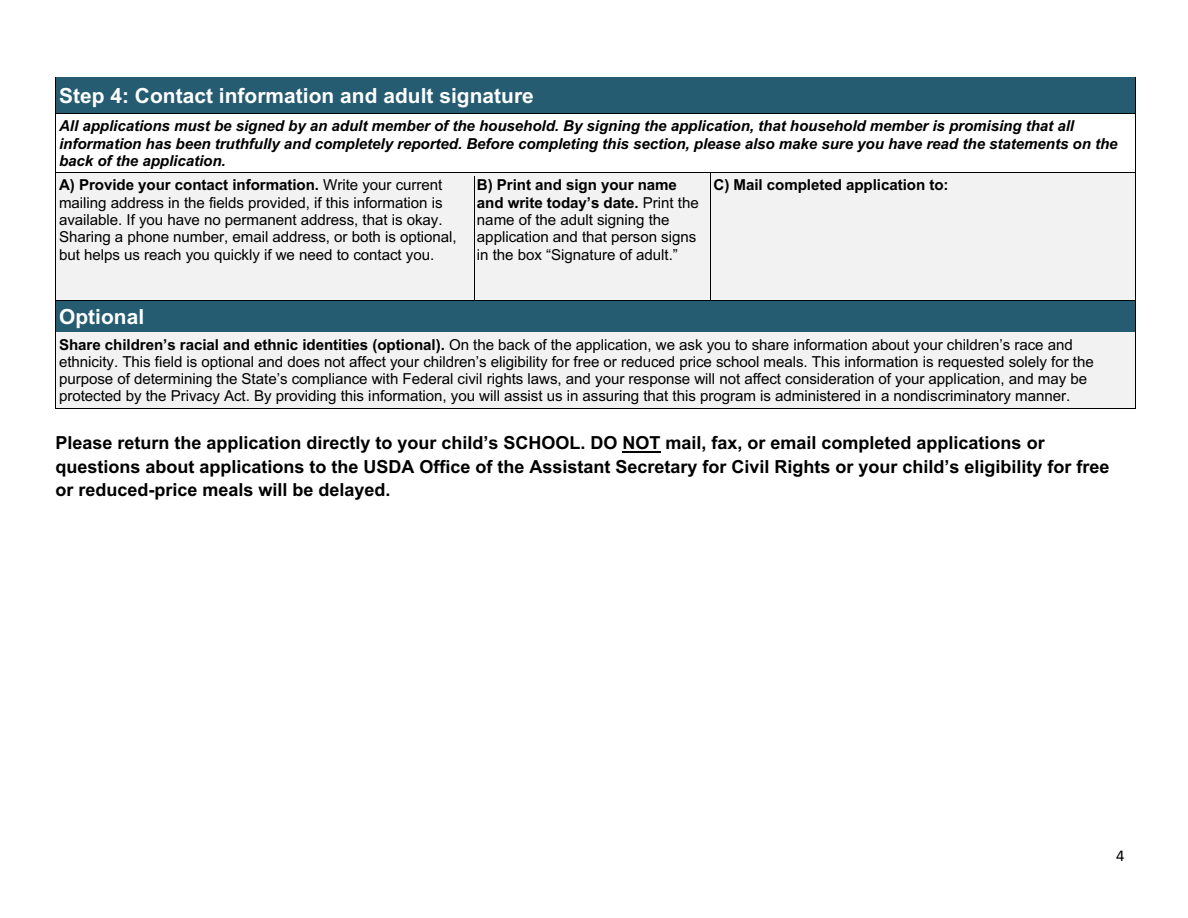
<style>
.page{position:relative;width:1188px;height:918px;background:#fff}
.page>*{position:absolute;margin:0;border:0;box-sizing:border-box;transform-origin:0 0}
.t1{font:700 20.85px "Arial";letter-spacing:.005em;color:#fff}
.t2{font:700 18px/23.7px "Arial";color:#000}
.t3{font:16.5px "Calibri";color:#000}
.t4{font:15.15px/17.2px "Arial";letter-spacing:-.005em;color:#000}
.t5{font:italic 700 15.15px/17.2px "Arial";letter-spacing:-.005em;color:#000}
.t6{font:700 15.15px "Arial";letter-spacing:-.005em;color:#000}
.s1{font-weight:700}
</style>
<div class="page">
<div style="left:56px;top:173px;width:417px;height:128px;background:#f2f2f2"></div>
<div style="left:474px;top:173px;width:236px;height:128px;background:#f2f2f2"></div>
<div style="left:59px;top:336px;width:1074px;height:17px;background:#f2f2f2"></div>
<div style="left:59px;top:353px;width:1074px;height:17px;background:#f2f2f2"></div>
<div style="left:59px;top:370px;width:1074px;height:17px;background:#f2f2f2"></div>
<div style="left:59px;top:387px;width:1074px;height:18px;background:#f2f2f2"></div>
<div style="left:56px;top:77px;width:1079px;height:36px;background:#265c72"></div>
<hr style="left:55px;top:81px;width:1px;height:32px;background:#000">
<hr style="left:1135px;top:81px;width:1px;height:32px;background:#000">
<hr style="left:56px;top:113px;width:1079px;height:1px;background:#000">
<hr style="left:55px;top:117px;width:1px;height:55px;background:#000">
<hr style="left:1135px;top:117px;width:1px;height:55px;background:#000">
<div style="left:711px;top:173px;width:424px;height:128px;background:#f2f2f2"></div>
<hr style="left:56px;top:172px;width:418px;height:1px;background:#000">
<hr style="left:56px;top:173px;width:418px;height:3px;background:#f2f2f2">
<hr style="left:474px;top:172px;width:236px;height:1px;background:#000">
<hr style="left:711px;top:172px;width:424px;height:1px;background:#000">
<hr style="left:56px;top:297px;width:418px;height:3px;background:#f2f2f2">
<hr style="left:55px;top:176px;width:1px;height:124px;background:#000">
<hr style="left:474px;top:176px;width:1px;height:124px;background:#000">
<hr style="left:710px;top:176px;width:1px;height:124px;background:#000">
<hr style="left:1135px;top:176px;width:1px;height:124px;background:#000">
<div style="left:56px;top:301px;width:1079px;height:31px;background:#265c72"></div>
<hr style="left:56px;top:300px;width:418px;height:1px;background:#000">
<hr style="left:474px;top:300px;width:236px;height:1px;background:#000">
<hr style="left:711px;top:300px;width:424px;height:1px;background:#000">
<svg style="left:55px;top:300px;width:1px;height:36px"></svg>
<hr style="left:56px;top:332px;width:1079px;height:1px;background:#000">
<hr style="left:56px;top:333px;width:1079px;height:3px;background:#f2f2f2">
<svg style="left:1135px;top:300px;width:1px;height:36px"></svg>
<hr style="left:56px;top:405px;width:1080px;height:3px;background:#f2f2f2">
<hr style="left:55px;top:336px;width:1px;height:72px;background:#000">
<hr style="left:56px;top:408px;width:1079px;height:1px;background:#000">
<hr style="left:1135px;top:336px;width:1px;height:72px;background:#000">
<hr style="left:622px;top:451px;width:39px;height:2px;background:#000">
<h3 class="t1" style="left:59px;top:84px;width:476px">Step 4: Contact information and adult signature</h3>
<p class="t5" style="left:59px;top:118px;width:1060px">All applications must be signed by an adult member of the household. By signing the application, that household member is promising that all information has been truthfully and completely reported. Before completing this section, please also make sure you have read the statements on the back of the application.</p>
<p class="t4" style="left:59px;top:177px;width:399px"><span class="s1">A) Provide your contact information.</span> Write your current mailing address in the fields provided, if this information is available. If you have no permanent address, that is okay.<br>Sharing a phone number, email address, or both is optional, but helps us reach you quickly if we need to contact you.</p>
<p class="t4" style="left:477px;top:177px;width:223px"><span class="s1">B) Print and sign your name and write today’s date.</span> Print the name of the adult signing the application and that person signs in the box “Signature of adult.”</p>
<p class="t6" style="left:714px;top:177px;width:237px">C) Mail completed application to:</p>
<h3 class="t1" style="left:59px;top:305px;width:87px">Optional</h3>
<p class="t4" style="left:59px;top:336px;width:1036px"><span class="s1">Share children’s racial and ethnic identities (optional).</span> On the back of the application, we ask you to share information about your children’s race and ethnicity. This field is optional and does not affect your children’s eligibility for free or reduced price school meals. This information is requested solely for the purpose of determining the State’s compliance with Federal civil rights laws, and your response will not affect consideration of your application, and may be protected by the Privacy Act. By providing this information, you will assist us in assuring that this program is administered in a nondiscriminatory manner.</p>
<p class="t2" style="left:55px;top:431px;width:1056px">Please return the application directly to your child’s SCHOOL. DO NOT mail, fax, or email completed applications or questions about applications to the USDA Office of the Assistant Secretary for Civil Rights or your child’s eligibility for free or reduced-price meals will be delayed.</p>
<p class="t3" style="left:1116px;top:845px;width:10px">4</p>
</div>
